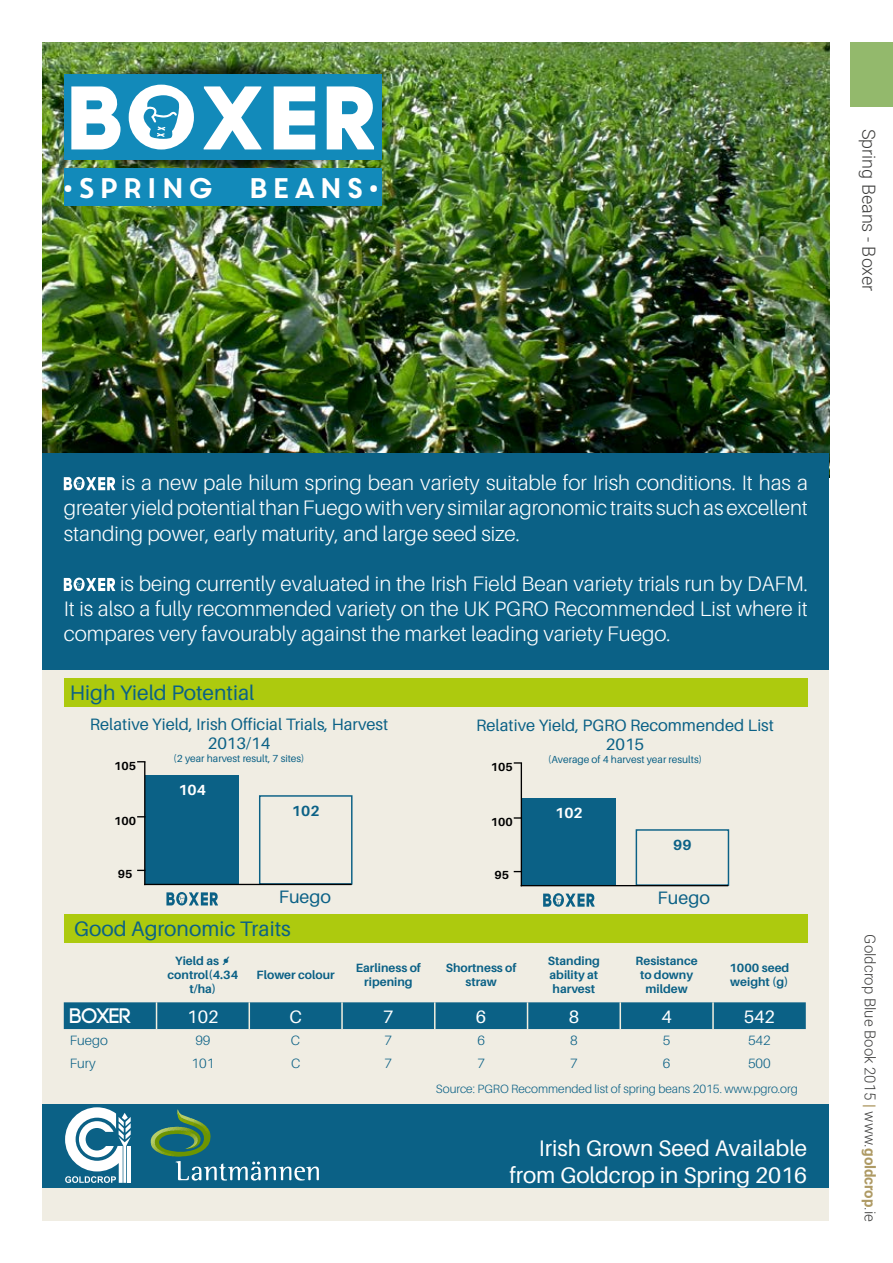
<style>
.page{position:relative;width:893px;height:1263px;background:#fff}
.page>*{position:absolute;margin:0;border:0;box-sizing:border-box;transform-origin:0 0}
.t1{font:28.35px "Core Circus";color:#fff}
.t2{font:22.5px/27px "Agape";color:#fff;text-align:right}
.t3{font:300 21px/25.2px "Agape";color:#fff;text-align:justify}
.t4{font:21px "Agape";color:#0b6186}
.t5{font:700 21px "Code";color:#fff}
.t6{font:300 18px "Roboto";color:#3c3c3b}
.t7{font:18px "Agape";color:#fff}
.t8{font:18px "Agape";color:#0b6186}
.t9{font:16.5px/19.8px "Agape";color:#0b6186;text-align:center}
.t10{font:300 15px "Roboto";color:#3c3c3b}
.t11{font:700 14.7px "Agape";color:#fff}
.t12{font:700 14.7px "Agape";color:#0b6186}
.t13{font:300 13.5px "Agape";color:#0b6186}
.t14{font:700 12px/14.4px "Agape";color:#0b6186;text-align:center}
.t15{font:300 12px "Agape";color:#0b6186}
.t16{font:700 11.7px "Agape";color:#000}
.t17{font:10.2px "Agape";color:#0b6186}
.s1{font-weight:700;color:#ae9a64}
</style>
<div class="page">
<img style="left:43px;top:43px;width:786px;height:410px">
<div style="left:43px;top:454px;width:786px;height:766px;background:#f0ede3"></div>
<div style="left:43px;top:453px;width:786px;height:217px;background:#0b6186"></div>
<svg style="left:64px;top:477px;width:52px;height:13px"></svg>
<svg style="left:64px;top:577px;width:52px;height:14px"></svg>
<svg style="left:166px;top:892px;width:52px;height:13px"></svg>
<svg style="left:543px;top:893px;width:52px;height:14px"></svg>
<div style="left:259px;top:795px;width:93px;height:90px;border:1px solid #0b6186"></div>
<div style="left:636px;top:829px;width:93px;height:57px;border:1px solid #0b6186"></div>
<div style="left:145px;top:775px;width:94px;height:109px;background:#0b6186"></div>
<div style="left:522px;top:798px;width:94px;height:87px;background:#0b6186"></div>
<hr style="left:144px;top:762px;width:1px;height:123px;background:#000">
<hr style="left:521px;top:763px;width:1px;height:123px;background:#000">
<hr style="left:144px;top:884px;width:208px;height:1px;background:#000">
<hr style="left:521px;top:885px;width:207px;height:1px;background:#000">
<svg style="left:514px;top:762px;width:8px;height:2px"></svg>
<svg style="left:514px;top:817px;width:7px;height:2px"></svg>
<div style="left:64px;top:678px;width:743px;height:28px;background:#adca0e"></div>
<div style="left:64px;top:914px;width:743px;height:28px;background:#adca0e"></div>
<div style="left:64px;top:1002px;width:742px;height:27px;background:#0b6186"></div>
<hr style="left:619px;top:1002px;width:2px;height:27px;background:#f2efdf">
<hr style="left:712px;top:1002px;width:2px;height:27px;background:#f2efdf">
<div style="left:43px;top:1103px;width:786px;height:84px;background:#0b6186"></div>
<div style="left:56px;top:58px;width:333px;height:101px;background:#000;opacity:.75"></div>
<div style="left:57px;top:75px;width:333px;height:101px;background:#000;opacity:.75"></div>
<div style="left:64px;top:74px;width:318px;height:85px;background:#128aba"></div>
<div style="left:64px;top:168px;width:318px;height:38px;background:#128aba"></div>
<svg style="left:71px;top:85px;width:304px;height:65px"></svg>
<svg style="left:65px;top:1107px;width:66px;height:76px"></svg>
<svg style="left:150px;top:1109px;width:169px;height:72px"></svg>
<div style="left:850px;top:43px;width:43px;height:64px;background:#93b96c"></div>
<p class="t1" style="left:60px;top:168px;width:323px">•SPRING BEANS•</p>
<p class="t6" style="left:881px;top:129px;width:164px;rotate:90deg">Spring Beans - Boxer</p>
<p class="t3" style="left:64px;top:471px;width:746px;text-indent:57px">is a new pale hilum spring bean variety suitable for Irish conditions. It has a greater yield potential than Fuego with very similar agronomic traits such as excellent standing power, early maturity, and large seed size.</p>
<p class="t3" style="left:64px;top:571px;width:746px;text-indent:56px">is being currently evaluated in the Irish Field Bean variety trials run by DAFM.<br>It is also a fully recommended variety on the UK PGRO Recommended List where it compares very favourably against the market leading variety Fuego.</p>
<p class="t4" style="left:70px;top:682px;width:186px">High Yield Potential</p>
<p class="t9" style="left:90px;top:714px;width:300px">Relative Yield, Irish Official Trials, Harvest<br>2013/14</p>
<p class="t17" style="left:174px;top:752px;width:132px">(2 year harvest result, 7 sites)</p>
<p class="t9" style="left:476px;top:715px;width:299px">Relative Yield, PGRO Recommended List<br>2015</p>
<p class="t17" style="left:548px;top:754px;width:155px">(Average of 4 harvest year results)</p>
<p class="t16" style="left:114px;top:759px;width:23px">105</p>
<p class="t16" style="left:491px;top:760px;width:23px">105</p>
<p class="t11" style="left:178px;top:782px;width:29px">104</p>
<p class="t12" style="left:292px;top:803px;width:29px">102</p>
<p class="t16" style="left:114px;top:814px;width:23px">100</p>
<p class="t16" style="left:491px;top:815px;width:23px">100</p>
<p class="t16" style="left:118px;top:867px;width:16px">95</p>
<p class="t16" style="left:494px;top:869px;width:16px">95</p>
<p class="t11" style="left:555px;top:805px;width:29px">102</p>
<p class="t12" style="left:673px;top:837px;width:20px">99</p>
<p class="t8" style="left:279px;top:887px;width:54px">Fuego</p>
<p class="t8" style="left:658px;top:888px;width:54px">Fuego</p>
<p class="t4" style="left:74px;top:917px;width:218px">Good Agronomic Traits</p>
<p class="t14" style="left:168px;top:953px;width:72px">Yield as % control(4.34 t/ha)</p>
<p class="t14" style="left:257px;top:968px;width:80px">Flower colour</p>
<p class="t14" style="left:356px;top:960px;width:67px">Earliness of ripening</p>
<p class="t14" style="left:446px;top:960px;width:72px">Shortness of straw</p>
<p class="t14" style="left:548px;top:953px;width:53px;text-align:left">Standing ability at harvest</p>
<p class="t14" style="left:636px;top:953px;width:64px">Resistance to downy mildew</p>
<p class="t14" style="left:729px;top:960px;width:61px;text-align:left">1000 seed weight (g)</p>
<p class="t5" style="left:70px;top:1005px;width:62px">BOXER</p>
<p class="t7" style="left:187px;top:1006px;width:33px">102</p>
<p class="t7" style="left:289px;top:1006px;width:14px">C</p>
<p class="t7" style="left:383px;top:1006px;width:12px">7</p>
<p class="t7" style="left:476px;top:1006px;width:12px">6</p>
<p class="t7" style="left:569px;top:1006px;width:12px">8</p>
<p class="t7" style="left:661px;top:1006px;width:12px">4</p>
<p class="t7" style="left:744px;top:1006px;width:33px">542</p>
<p class="t13" style="left:70px;top:1033px;width:40px">Fuego</p>
<p class="t13" style="left:195px;top:1033px;width:17px">99</p>
<p class="t13" style="left:291px;top:1033px;width:11px">C</p>
<p class="t13" style="left:385px;top:1033px;width:9px">7</p>
<p class="t13" style="left:477px;top:1033px;width:9px">6</p>
<p class="t13" style="left:570px;top:1033px;width:9px">8</p>
<p class="t13" style="left:663px;top:1033px;width:9px">5</p>
<p class="t13" style="left:748px;top:1033px;width:24px">542</p>
<p class="t13" style="left:70px;top:1056px;width:27px">Fury</p>
<p class="t13" style="left:192px;top:1056px;width:24px">101</p>
<p class="t13" style="left:291px;top:1056px;width:11px">C</p>
<p class="t13" style="left:385px;top:1056px;width:9px">7</p>
<p class="t13" style="left:477px;top:1056px;width:9px">7</p>
<p class="t13" style="left:570px;top:1056px;width:9px">7</p>
<p class="t13" style="left:663px;top:1056px;width:9px">6</p>
<p class="t13" style="left:748px;top:1056px;width:24px">500</p>
<p class="t15" style="left:436px;top:1082px;width:363px">Source: PGRO Recommended list of spring beans 2015. www.pgro.org</p>
<p class="t2" style="left:509px;top:1135px;width:299px">Irish Grown Seed Available from Goldcrop in Spring 2016</p>
<p class="t10" style="left:880px;top:934px;width:289px;rotate:90deg">Goldcrop Blue Book 2015 <span class="s1">|</span> www.<span class="s1">goldcrop</span>.ie</p>
</div>
